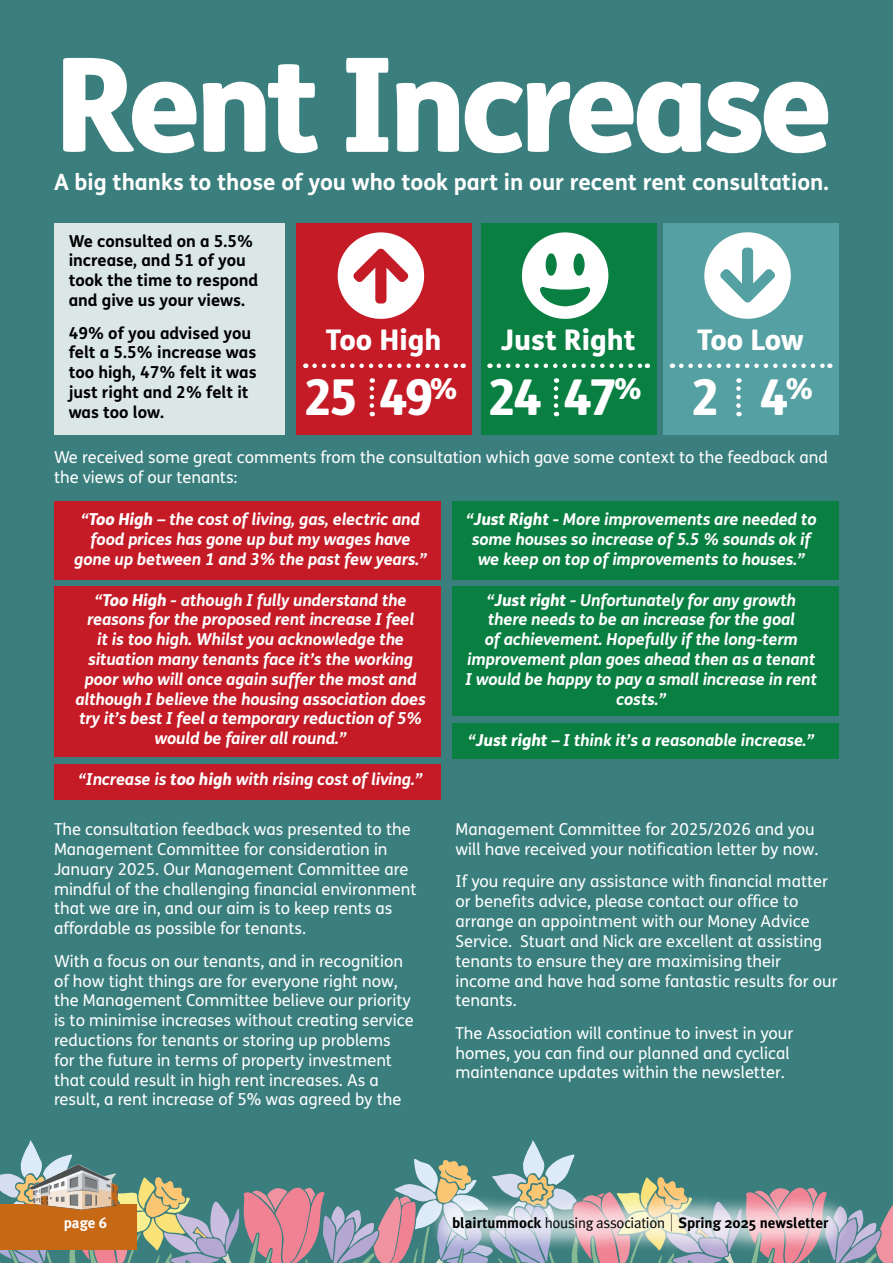
<style>
.page{position:relative;width:893px;height:1263px;background:#3b7e7e}
.page>*{position:absolute;margin:0;border:0;box-sizing:border-box;transform-origin:0 0}
.t1{font:800 130.5px "FS Me";letter-spacing:-.05em;color:#fff}
.t2{font:89.25px "Font Awesome 5 Free Solid";color:#fff}
.t3{font:800 49.5px "FS Me";letter-spacing:-.07em;color:#fff}
.t4{font:800 28.8px "FS Me";color:#fff}
.t5{font:800 28.5px "FS Me";color:#fff}
.t6{font:700 22.5px "FS Me";color:#fff}
.t7{font:16.5px/19.8px "FS Me";color:#fff}
.t8{font:italic 700 16.5px/19.8px "FS Me";letter-spacing:-.01em;color:#fff;text-align:center}
.t9{font:700 16.5px/19.8px "FS Me";color:#000}
.t10{font:700 15px "Meta Plus";color:#000}
.t11{font:700 15px "Meta Plus";color:#fff}
.s1{font-weight:800}
.s2{font-family:"Meta Plus Normal";font-weight:400}
.s3{font-family:"Meta Plus Normal";font-weight:400;font-size:22.5px}
</style>
<div class="page">
<svg style="left:0;top:1140px;width:893px;height:123px"></svg>
<div style="left:429px;top:1189px;width:423px;height:66px;background:#fff;opacity:.64"></div>
<div style="left:0;top:1204px;width:136px;height:46px;background:#c66814"></div>
<img style="left:28px;top:1164px;width:90px;height:46px">
<div style="left:54px;top:223px;width:231px;height:211px;background:#dbe7e7"></div>
<div style="left:296px;top:223px;width:175px;height:211px;background:#c41b26"></div>
<div style="left:54px;top:502px;width:386px;height:78px;background:#c41b26"></div>
<div style="left:54px;top:587px;width:386px;height:170px;background:#c41b26"></div>
<div style="left:54px;top:764px;width:386px;height:35px;background:#c41b26"></div>
<div style="left:452px;top:502px;width:386px;height:78px;background:#0a7f42"></div>
<div style="left:452px;top:587px;width:386px;height:129px;background:#0a7f42"></div>
<div style="left:452px;top:723px;width:386px;height:35px;background:#0a7f42"></div>
<div style="left:481px;top:223px;width:175px;height:211px;background:#0a7f42"></div>
<div style="left:664px;top:223px;width:175px;height:211px;background:#55a0a2"></div>
<svg style="left:370px;top:378px;width:4px;height:28px"></svg>
<svg style="left:554px;top:378px;width:4px;height:28px"></svg>
<svg style="left:736px;top:378px;width:5px;height:28px"></svg>
<svg style="left:315px;top:363px;width:149px;height:5px"></svg>
<svg style="left:499px;top:363px;width:149px;height:5px"></svg>
<svg style="left:681px;top:363px;width:149px;height:5px"></svg>
<h1 class="t1" style="left:54px;top:23px;width:781px">Rent Increase</h1>
<h3 class="t6" style="left:54px;top:168px;width:776px">A big thanks to those of you who took part in our recent rent consultation.</h3>
<p class="t9" style="left:69px;top:231px;width:191px">We consulted on a 5.5% increase, and 51 of you took the time to respond and give us your views.</p>
<p class="t9" style="left:69px;top:323px;width:189px">49% of you advised you felt a 5.5% increase was too high, 47% felt it was just right and 2% felt it was too low.</p>
<h3 class="t5" style="left:326px;top:322px;width:117px">Too High</h3>
<h3 class="t5" style="left:500px;top:322px;width:137px">Just Right</h3>
<h3 class="t5" style="left:697px;top:322px;width:108px">Too Low</h3>
<h2 class="t2" style="left:522px;top:231px;width:88px">■●▼</h2>
<h3 class="t3" style="left:303px;top:367px;width:340px">25 49 24 47<sup>%</sup></h3>
<h3 class="t3" style="left:691px;top:367px;width:31px">2</h3>
<h3 class="t4" style="left:429px;top:371px;width:30px">%</h3>
<h3 class="t3" style="left:760px;top:367px;width:55px">4<sup>%</sup></h3>
<p class="t7" style="left:54px;top:448px;width:775px">We received some great comments from the consultation which gave some context to the feedback and the views of our tenants:</p>
<p class="t8" style="left:74px;top:509px;width:354px">“<span class="s1">Too High</span> – the cost of living, gas, electric and food prices has gone up but my wages have gone up between 1 and 3% the past few years.”</p>
<p class="t8" style="left:75px;top:590px;width:352px">“<span class="s1">Too High</span> - athough I fully understand the reasons for the proposed rent increase I feel<br>it is too high. Whilst you acknowledge the situation many tenants face it’s the working poor who will once again suffer the most and although I believe the housing association does try it’s best I feel a temporary reduction of 5% would be fairer all round.”</p>
<p class="t8" style="left:79px;top:770px;width:346px">“Increase is <span class="s1">too high</span> with rising cost of living.”</p>
<p class="t7" style="left:54px;top:820px;width:364px">The consultation feedback was presented to the Management Committee for consideration in January 2025. Our Management Committee are mindful of the challenging financial environment that we are in, and our aim is to keep rents as affordable as possible for tenants.</p>
<p class="t7" style="left:54px;top:951px;width:361px">With a focus on our tenants, and in recognition of how tight things are for everyone right now, the Management Committee believe our priority is to minimise increases without creating service reductions for tenants or storing up problems for the future in terms of property investment that could result in high rent increases. As a result, a rent increase of 5% was agreed by the</p>
<p class="t8" style="left:466px;top:509px;width:352px">“<span class="s1">Just Right</span> - More improvements are needed to some houses so increase of 5.5 % sounds ok if we keep on top of improvements to houses.”</p>
<p class="t8" style="left:466px;top:590px;width:353px">“<span class="s1">Just right</span> - Unfortunately for any growth there needs to be an increase for the goal<br>of achievement. Hopefully if the long-term improvement plan goes ahead then as a tenant I would be happy to pay a small increase in rent costs.”</p>
<p class="t8" style="left:468px;top:730px;width:348px">“<span class="s1">Just right</span> – I think it’s a reasonable increase.”</p>
<p class="t7" style="left:455px;top:820px;width:364px">Management Committee for 2025/2026 and you will have received your notification letter by now.</p>
<p class="t7" style="left:455px;top:872px;width:384px">If you require any assistance with financial matter or benefits advice, please contact our office to arrange an appointment with our Money Advice Service. Stuart and Nick are excellent at assisting tenants to ensure they are maximising their income and have had some fantastic results for our tenants.</p>
<p class="t7" style="left:455px;top:1023px;width:339px">The Association will continue to invest in your homes, you can find our planned and cyclical maintenance updates within the newsletter.</p>
<p class="t11" style="left:64px;top:1214px;width:45px">page 6</p>
<p class="t10" style="left:452px;top:1214px;width:378px">blairtummock <span class="s2">housing association</span> <span class="s3">|</span> Spring 2025 newsletter</p>
</div>
